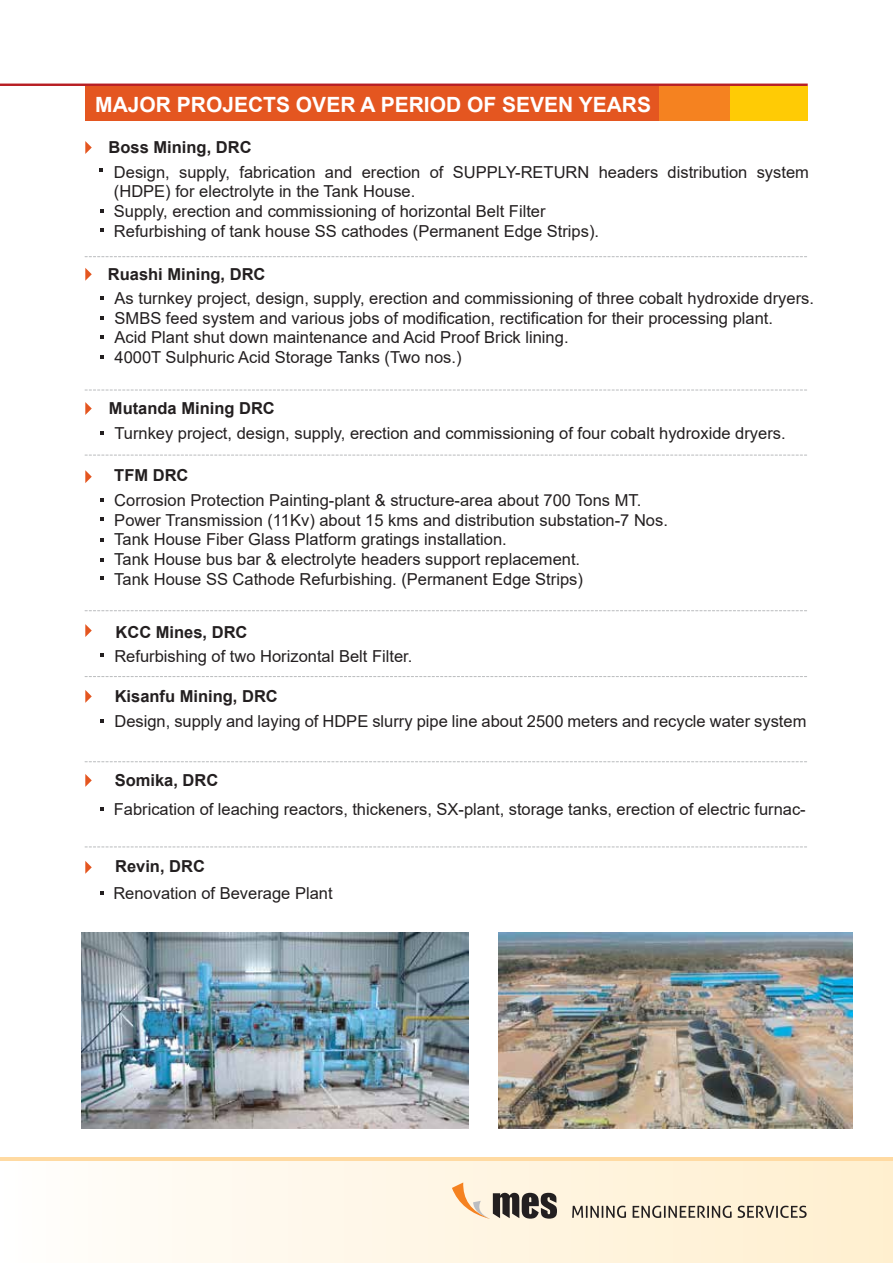
<style>
.page{position:relative;width:893px;height:1263px;background:#fff}
.page>*{position:absolute;margin:0;border:0;box-sizing:border-box;transform-origin:0 0}
.t1{font:700 21px "Arial";color:#fff}
.t2{font:16.5px/19.8px "Arial";color:#231f20}
.t3{font:700 16.5px "Arial";color:#231f20}
</style>
<div class="page">
<img style="left:81px;top:933px;width:387px;height:196px">
<img style="left:498px;top:933px;width:354px;height:196px">
<div style="left:85px;top:86px;width:574px;height:35px;background:#e45620"></div>
<div style="left:659px;top:86px;width:71px;height:35px;background:#f58220"></div>
<div style="left:730px;top:86px;width:78px;height:35px;background:#ffcb05"></div>
<hr style="left:0;top:84px;width:808px;height:2px;background:#b92328">
<div style="left:0;top:1157px;width:893px;height:106px;background:linear-gradient(to right,#fffefb,#ffefce)"></div>
<hr style="left:0;top:1157px;width:893px;height:3px;background:#ffdaa2">
<svg style="left:85px;top:256px;width:722px;height:1px"></svg>
<svg style="left:85px;top:389px;width:722px;height:1px"></svg>
<svg style="left:85px;top:455px;width:722px;height:1px"></svg>
<svg style="left:85px;top:610px;width:722px;height:1px"></svg>
<svg style="left:85px;top:676px;width:722px;height:1px"></svg>
<svg style="left:85px;top:761px;width:722px;height:1px"></svg>
<svg style="left:85px;top:846px;width:722px;height:1px"></svg>
<svg style="left:85px;top:141px;width:7px;height:13px"></svg>
<svg style="left:85px;top:268px;width:7px;height:13px"></svg>
<svg style="left:85px;top:402px;width:7px;height:13px"></svg>
<svg style="left:85px;top:470px;width:7px;height:13px"></svg>
<svg style="left:85px;top:624px;width:7px;height:13px"></svg>
<svg style="left:85px;top:690px;width:7px;height:13px"></svg>
<svg style="left:85px;top:774px;width:7px;height:13px"></svg>
<svg style="left:85px;top:861px;width:7px;height:13px"></svg>
<svg style="left:572px;top:1206px;width:235px;height:12px;background:#b1a797"></svg>
<svg style="left:452px;top:1182px;width:105px;height:37px;background:#bcad9c"></svg>
<svg style="left:100px;top:209px;width:3px;height:4px"></svg>
<svg style="left:100px;top:653px;width:3px;height:4px"></svg>
<p class="t1" style="left:95px;top:90px;width:557px">MAJOR PROJECTS OVER A PERIOD OF SEVEN YEARS</p>
<p class="t3" style="left:109px;top:136px;width:145px">Boss Mining, DRC</p>
<p class="t2" style="left:114px;top:162px;width:696px">Design, supply, fabrication and erection of SUPPLY-RETURN headers distribution system (HDPE) for electrolyte in the Tank House.<br>Supply, erection and commissioning of horizontal Belt Filter<br>Refurbishing of tank house SS cathodes (Permanent Edge Strips).</p>
<p class="t3" style="left:108px;top:262px;width:159px">Ruashi Mining, DRC</p>
<p class="t2" style="left:115px;top:288px;width:701px">As turnkey project, design, supply, erection and commissioning of three cobalt hydroxide dryers.<br>SMBS feed system and various jobs of modification, rectification for their processing plant.<br>Acid Plant shut down maintenance and Acid Proof Brick lining.<br>4000T Sulphuric Acid Storage Tanks (Two nos.)</p>
<p class="t3" style="left:109px;top:397px;width:167px">Mutanda Mining DRC</p>
<p class="t2" style="left:114px;top:423px;width:673px">Turnkey project, design, supply, erection and commissioning of four cobalt hydroxide dryers.</p>
<p class="t3" style="left:114px;top:463px;width:76px">TFM DRC</p>
<p class="t2" style="left:114px;top:490px;width:555px">Corrosion Protection Painting-plant &amp; structure-area about 700 Tons MT.<br>Power Transmission (11Kv) about 15 kms and distribution substation-7 Nos.<br>Tank House Fiber Glass Platform gratings installation.<br>Tank House bus bar &amp; electrolyte headers support replacement.<br>Tank House SS Cathode Refurbishing. (Permanent Edge Strips)</p>
<p class="t3" style="left:116px;top:620px;width:133px">KCC Mines, DRC</p>
<p class="t2" style="left:114px;top:646px;width:300px">Refurbishing of two Horizontal Belt Filter.</p>
<p class="t3" style="left:115px;top:684px;width:165px">Kisanfu Mining, DRC</p>
<p class="t2" style="left:114px;top:711px;width:693px">Design, supply and laying of HDPE slurry pipe line about 2500 meters and recycle water system</p>
<p class="t3" style="left:115px;top:769px;width:105px">Somika, DRC</p>
<p class="t2" style="left:114px;top:799px;width:693px">Fabrication of leaching reactors, thickeners, SX-plant, storage tanks, erection of electric furnac-</p>
<p class="t3" style="left:115px;top:854px;width:91px">Revin, DRC</p>
<p class="t2" style="left:113px;top:883px;width:221px">Renovation of Beverage Plant</p>
</div>
